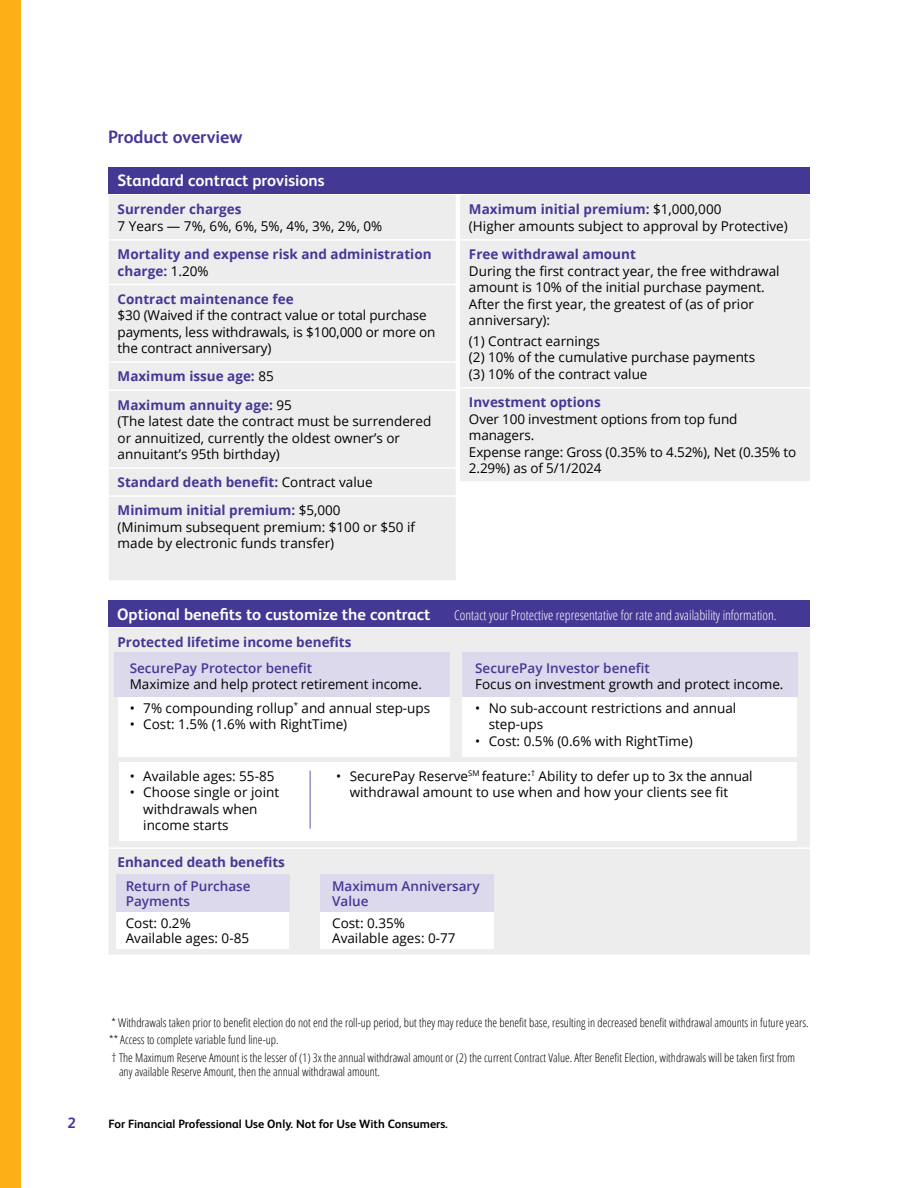
<style>
.page{position:relative;width:918px;height:1188px;background:#fff}
.page>*{position:absolute;margin:0;border:0;box-sizing:border-box;transform-origin:0 0}
.t1{font:700 18px "FS Albert Pro";color:#443895}
.t2{font:700 16.5px "FS Albert Pro";color:#fff}
.t3{font:700 15px "FS Albert Pro";color:#443895}
.t4{font:13.5px/16.5px "Open Sans";color:#000}
.t5{font:700 13.5px/28.2px "Open Sans";color:#443895}
.t6{font:600 13.5px/15px "Open Sans";color:#443895}
.t7{font:300 condensed 13.5px "Open Sans";color:#fff}
.t8{font:300 condensed 12px/17.9px "Open Sans";color:#000}
.t9{font:700 12px "FS Albert Pro";color:#000}
.s1{font-weight:400;color:#000}
.s2{font-weight:700;color:#443895}
</style>
<div class="page">
<div style="left:0;top:0;width:20px;height:1188px;background:#fcaf17"></div>
<div style="left:109px;top:195px;width:347px;height:385px;background:#ededee"></div>
<hr style="left:109px;top:239px;width:347px;height:2px;background:#fff">
<hr style="left:109px;top:284px;width:347px;height:1px;background:#fff">
<hr style="left:109px;top:361px;width:347px;height:2px;background:#fff">
<hr style="left:109px;top:390px;width:347px;height:1px;background:#fff">
<hr style="left:109px;top:467px;width:347px;height:2px;background:#fff">
<hr style="left:109px;top:495px;width:347px;height:2px;background:#fff">
<div style="left:460px;top:195px;width:350px;height:286px;background:#ededee"></div>
<hr style="left:460px;top:239px;width:350px;height:2px;background:#fff">
<hr style="left:460px;top:387px;width:350px;height:2px;background:#fff">
<div style="left:109px;top:167px;width:701px;height:27px;background:#443895"></div>
<div style="left:109px;top:628px;width:701px;height:327px;background:#ededee"></div>
<hr style="left:109px;top:847px;width:701px;height:2px;background:#fff">
<div style="left:118px;top:654px;width:332px;height:103px;background:#fff"></div>
<div style="left:462px;top:654px;width:334px;height:103px;background:#fff"></div>
<div style="left:109px;top:600px;width:701px;height:27px;background:#443895"></div>
<div style="left:119px;top:762px;width:677px;height:79px;background:#fff"></div>
<hr style="left:310px;top:771px;width:1px;height:58px;background:#6756a5">
<div style="left:117px;top:874px;width:172px;height:75px;background:#fff"></div>
<div style="left:117px;top:874px;width:173px;height:37px;background:#dcd9ec"></div>
<div style="left:321px;top:874px;width:173px;height:75px;background:#fff"></div>
<div style="left:321px;top:874px;width:173px;height:37px;background:#dcd9ec"></div>
<div style="left:115px;top:653px;width:335px;height:44px;background:#dcd9ec"></div>
<div style="left:462px;top:653px;width:336px;height:44px;background:#dcd9ec"></div>
<h1 class="t1" style="left:108px;top:124px;width:136px">Product overview</h1>
<p class="t2" style="left:119px;top:171px;width:209px">Standard contract provisions</p>
<p class="t5" style="left:118px;top:195px;width:125px">Surrender charges</p>
<p class="t4" style="left:118px;top:217px;width:266px">7 Years — 7%, 6%, 6%, 5%, 4%, 3%, 2%, 0%</p>
<p class="t5" style="left:118px;top:246px;width:315px;line-height:16.5px">Mortality and expense risk and administration charge: <span class="s1">1.20%</span></p>
<p class="t5" style="left:118px;top:284px;width:178px">Contract maintenance fee</p>
<p class="t4" style="left:118px;top:307px;width:319px">$30 (Waived if the contract value or total purchase payments, less withdrawals, is $100,000 or more on the contract anniversary)</p>
<p class="t5" style="left:118px;top:362px;width:176px">Maximum issue age: <span class="s1">85<br></span>Maximum annuity age: <span class="s1">95</span></p>
<p class="t4" style="left:118px;top:413px;width:315px">(The latest date the contract must be surrendered or annuitized, currently the oldest owner’s or annuitant’s 95th birthday)</p>
<p class="t5" style="left:118px;top:468px;width:257px">Standard death benefit: <span class="s1">Contract value<br></span>Minimum initial premium: <span class="s1">$5,000</span></p>
<p class="t4" style="left:118px;top:518px;width:299px">(Minimum subsequent premium: $100 or $50 if made by electronic funds transfer)</p>
<p class="t2" style="left:117px;top:169px;width:209px">Standard contract provisions</p>
<p class="t4" style="left:469px;top:201px;width:320px"><span class="s2">Maximum initial premium:</span> $1,000,000<br>(Higher amounts subject to approval by Protective)</p>
<p class="t5" style="left:469px;top:240px;width:168px">Free withdrawal amount</p>
<p class="t4" style="left:469px;top:262px;width:312px">During the first contract year, the free withdrawal amount is 10% of the initial purchase payment.<br>After the first year, the greatest of (as of prior anniversary):</p>
<p class="t4" style="left:469px;top:332px;width:288px">(1) Contract earnings<br>(2) 10% of the cumulative purchase payments (3) 10% of the contract value</p>
<p class="t5" style="left:469px;top:388px;width:133px">Investment options</p>
<p class="t4" style="left:469px;top:410px;width:329px">Over 100 investment options from top fund managers.<br>Expense range: Gross (0.35% to 4.52%), Net (0.35% to<br>2.29%) as of 5/1/2024</p>
<p class="t2" style="left:117px;top:603px;width:315px">Optional benefits to customize the contract</p>
<p class="t7" style="left:454px;top:606px;width:324px">Contact your Protective representative for rate and availability information.</p>
<p class="t5" style="left:117px;top:627px;width:236px">Protected lifetime income benefits</p>
<p class="t6" style="left:130px;top:660px;width:184px">SecurePay Protector benefit</p>
<p class="t4" style="left:130px;top:676px;width:294px">Maximize and help protect retirement income.</p>
<p class="t4" style="left:130px;top:699px;width:302px">• 7% compounding rollup<sup>*</sup> and annual step-ups</p>
<p class="t4" style="left:130px;top:716px;width:219px">• Cost: 1.5% (1.6% with RightTime)</p>
<p class="t6" style="left:475px;top:660px;width:176px">SecurePay Investor benefit</p>
<p class="t4" style="left:475px;top:676px;width:310px">Focus on investment growth and protect income.</p>
<p class="t4" style="left:489px;top:699px;width:249px;text-indent:-14px">• No sub-account restrictions and annual step-ups</p>
<p class="t4" style="left:475px;top:732px;width:219px">• Cost: 0.5% (0.6% with RightTime)</p>
<p class="t4" style="left:130px;top:767px;width:146px">• Available ages: 55-85</p>
<p class="t4" style="left:143px;top:784px;width:137px;text-indent:-14px">• Choose single or joint withdrawals when income starts</p>
<p class="t5" style="left:117px;top:848px;width:169px">Enhanced death benefits</p>
<p class="t6" style="left:126px;top:879px;width:126px">Return of Purchase<br>Payments</p>
<p class="t4" style="left:126px;top:915px;width:125px;line-height:15px">Cost: 0.2%<br>Available ages: 0-85</p>
<p class="t4" style="left:350px;top:767px;width:404px;text-indent:-14px">• SecurePay Reserve<sup>SM</sup> feature:<sup>†</sup> Ability to defer up to 3x the annual withdrawal amount to use when and how your clients see fit</p>
<p class="t6" style="left:332px;top:879px;width:149px">Maximum Anniversary<br>Value</p>
<p class="t4" style="left:332px;top:915px;width:125px;line-height:15px">Cost: 0.35%<br>Available ages: 0-77</p>
<p class="t8" style="left:109px;top:1013px;width:701px">* Withdrawals taken prior to benefit election do not end the roll-up period, but they may reduce the benefit base, resulting in decreased benefit withdrawal amounts in future years. ** Access to complete variable fund line-up.<br>† The Maximum Reserve Amount is the lesser of (1) 3x the annual withdrawal amount or (2) the current Contract Value. After Benefit Election, withdrawals will be taken first from</p>
<p class="t8" style="left:119px;top:1062px;width:262px">any available Reserve Amount, then the annual withdrawal amount.</p>
<p class="t3" style="left:68px;top:1112px;width:10px">2</p>
<p class="t9" style="left:109px;top:1115px;width:341px">For Financial Professional Use Only. Not for Use With Consumers.</p>
</div>
